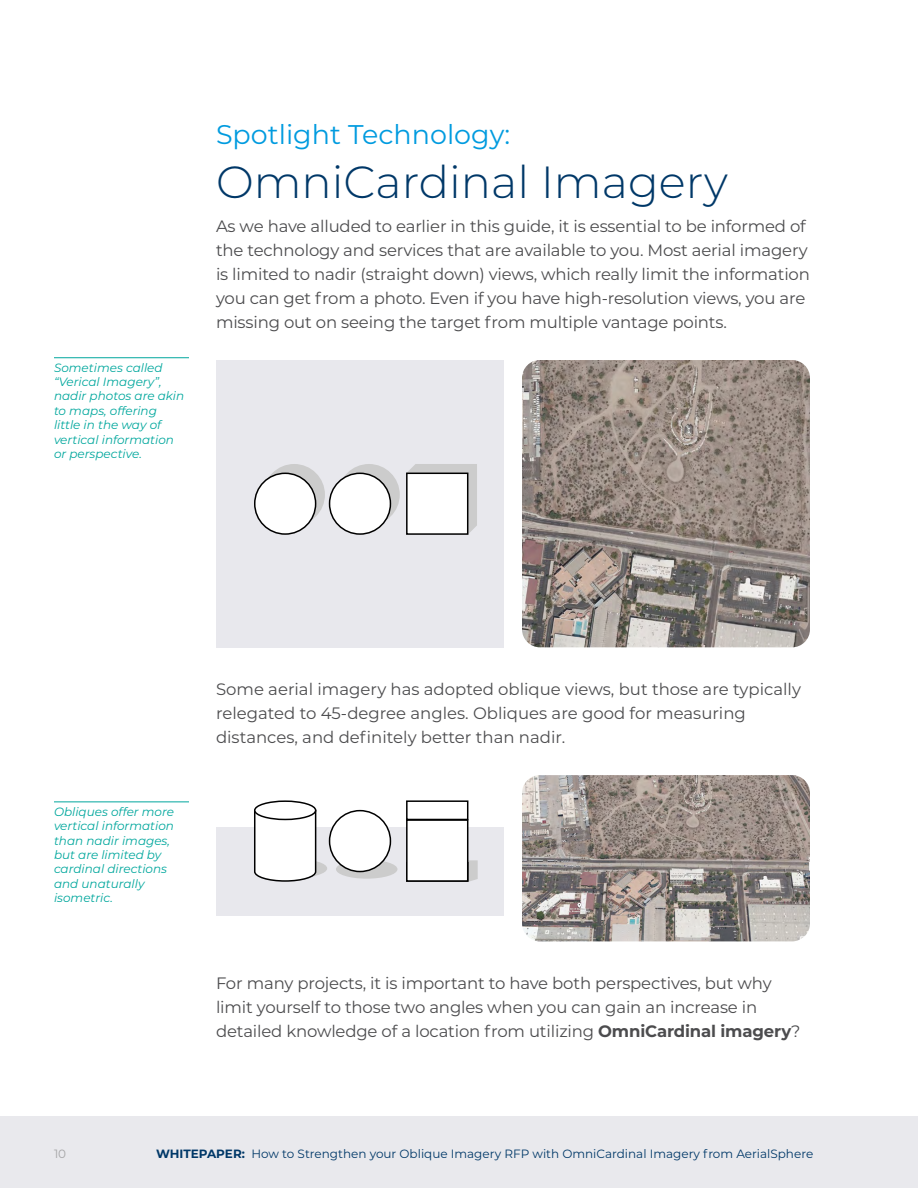
<style>
.page{position:relative;width:918px;height:1188px;background:#fff}
.page>*{position:absolute;margin:0;border:0;box-sizing:border-box;transform-origin:0 0}
.t1{font:300 45px "Montserrat";color:#003868}
.t2{font:27px "Montserrat";color:#009bdf}
.t3{font:16.5px/24px "Montserrat";letter-spacing:-.01em;color:#4c4c4e}
.t4{font:italic 12px/14.4px "Montserrat";color:#00a79d}
.t5{font:12px "Montserrat";color:#003868}
.t6{font:12px "Montserrat";color:#a5a5a7}
.s1{font-weight:700}
</style>
<div class="page">
<div style="left:0;top:1116px;width:918px;height:72px;background:#e9e9ed"></div>
<img style="left:522px;top:360px;width:288px;height:287px">
<img style="left:522px;top:775px;width:288px;height:166px">
<div style="left:216px;top:360px;width:288px;height:287px;background:#e8e8ed"></div>
<div style="left:338px;top:464px;width:62px;height:61px;background:#ccc;border-radius:50%"></div>
<svg style="left:260px;top:464px;width:65px;height:67px"></svg>
<svg style="left:407px;top:464px;width:70px;height:70px"></svg>
<div style="left:330px;top:473px;width:60px;height:61px;background:#fff;border-radius:50%"></div>
<div style="left:329px;top:473px;width:62px;height:62px;border:2px solid #000;border-radius:50%"></div>
<div style="left:255px;top:473px;width:61px;height:61px;background:#fff;border-radius:50%"></div>
<div style="left:254px;top:473px;width:62px;height:62px;border:2px solid #000;border-radius:50%"></div>
<div style="left:406px;top:473px;width:62px;height:62px;background:#fff;border:2px solid #000"></div>
<div style="left:216px;top:828px;width:288px;height:88px;background:#e8e8ed"></div>
<svg style="left:468px;top:860px;width:10px;height:22px"></svg>
<div style="left:336px;top:860px;width:61px;height:19px;background:#ccc;border-radius:50%"></div>
<div style="left:406px;top:800px;width:62px;height:20px;background:#fff;border:2px solid #000"></div>
<div style="left:406px;top:819px;width:62px;height:63px;background:#fff;border:2px solid #000"></div>
<div style="left:330px;top:811px;width:60px;height:61px;background:#fff;border-radius:50%"></div>
<div style="left:329px;top:810px;width:62px;height:62px;border:2px solid #000;border-radius:50%"></div>
<svg style="left:253px;top:809px;width:74px;height:73px"></svg>
<div style="left:255px;top:801px;width:61px;height:18px;background:#fff;border-radius:50%"></div>
<div style="left:254px;top:800px;width:62px;height:20px;border:2px solid #000;border-radius:50%"></div>
<hr style="left:54px;top:357px;width:135px;height:1px;background:#00a79d">
<hr style="left:54px;top:802px;width:135px;height:1px;background:#00a79d">
<h2 class="t2" style="left:216px;top:116px;width:296px">Spotlight Technology:</h2>
<h1 class="t1" style="left:216px;top:151px;width:513px">OmniCardinal Imagery</h1>
<p class="t4" style="left:54px;top:360px;width:132px">Sometimes called “Verical Imagery”, nadir photos are akin to maps, offering little in the way of vertical information or perspective.</p>
<p class="t3" style="left:216px;top:214px;width:596px">As we have alluded to earlier in this guide, it is essential to be informed of the technology and services that are available to you. Most aerial imagery is limited to nadir (straight down) views, which really limit the information you can get from a photo. Even if you have high-resolution views, you are missing out on seeing the target from multiple vantage points.</p>
<p class="t4" style="left:54px;top:804px;width:122px">Obliques offer more vertical information than nadir images, but are limited by cardinal directions and unaturally isometric.</p>
<p class="t3" style="left:216px;top:677px;width:587px">Some aerial imagery has adopted oblique views, but those are typically relegated to 45-degree angles. Obliques are good for measuring distances, and definitely better than nadir.</p>
<p class="t3" style="left:216px;top:971px;width:586px">For many projects, it is important to have both perspectives, but why limit yourself to those two angles when you can gain an increase in detailed knowledge of a location from utilizing <span class="s1">OmniCardinal imagery</span>?</p>
<p class="t6" style="left:54px;top:1145px;width:14px">10</p>
<p class="t5" style="left:156px;top:1145px;width:659px"><span class="s1">WHITEPAPER:</span> How to Strengthen your Oblique Imagery RFP with OmniCardinal Imagery from AerialSphere</p>
</div>
